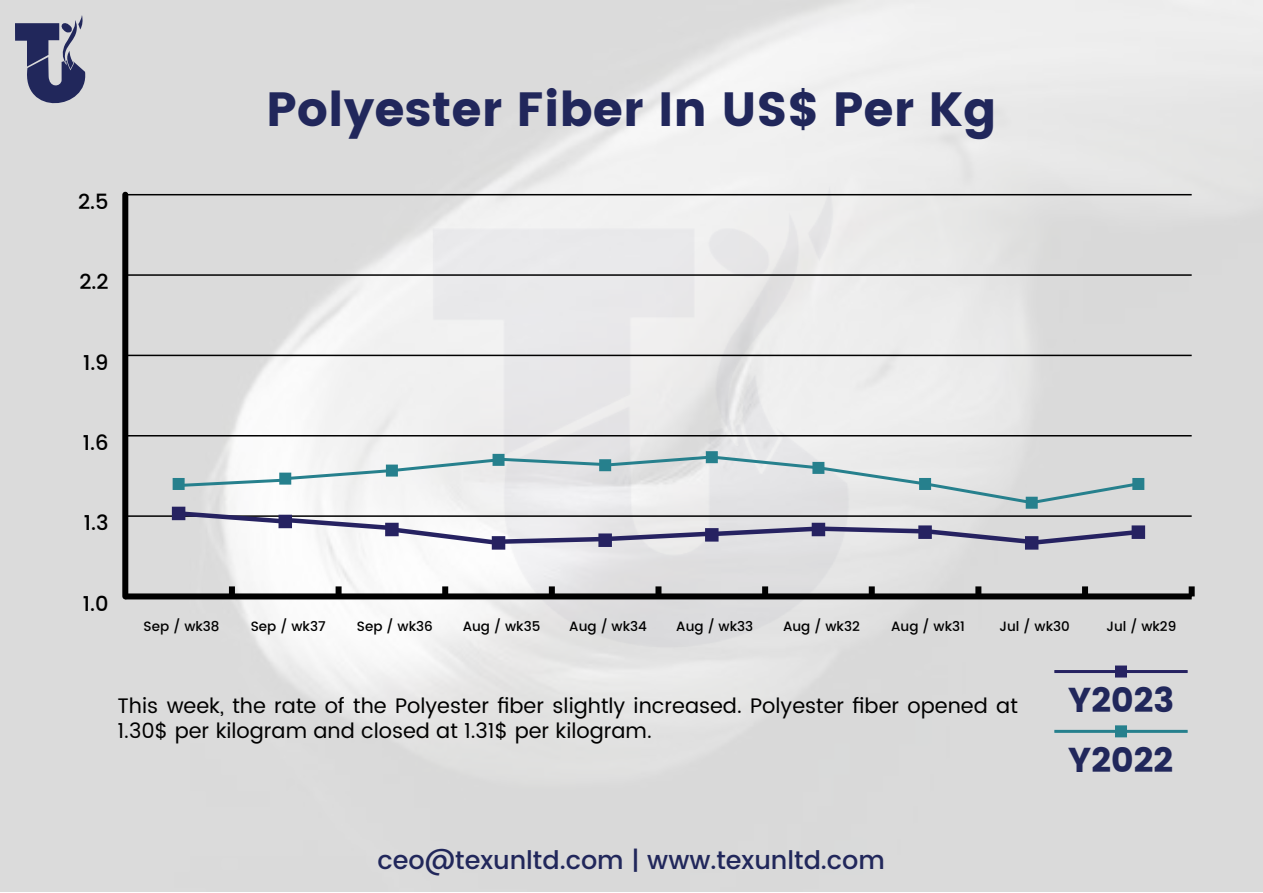
<style>
.page{position:relative;width:1263px;height:893px;background:#fff}
.page>*{position:absolute;margin:0;border:0;box-sizing:border-box;transform-origin:0 0}
.t1{font:700 48px "Poppins";color:#21275b}
.t2{font:700 34.5px/60.3px "Poppins";color:#21275b}
.t3{font:500 25.5px "Poppins";color:#21275b}
.t4{font:21px/25.2px "Poppins";color:#000}
.t5{font:500 21px "Poppins";color:#000}
.t6{font:500 13.5px "Poppins";color:#000}
</style>
<div class="page">
<img style="left:0;top:1px;width:1263px;height:890px">
<img style="left:366px;top:187px;width:531px;height:519px">
<svg style="left:15px;top:15px;width:74px;height:102px;background:#8d8fa5"></svg>
<div style="left:125px;top:593px;width:1067px;height:6px;background:#000"></div>
<div style="left:229px;top:586px;width:6px;height:10px;background:#000"></div>
<div style="left:336px;top:586px;width:6px;height:10px;background:#000"></div>
<div style="left:442px;top:586px;width:6px;height:10px;background:#000"></div>
<div style="left:549px;top:586px;width:6px;height:10px;background:#000"></div>
<div style="left:655px;top:586px;width:6px;height:10px;background:#000"></div>
<div style="left:762px;top:586px;width:6px;height:10px;background:#000"></div>
<div style="left:869px;top:586px;width:6px;height:10px;background:#000"></div>
<div style="left:975px;top:586px;width:6px;height:10px;background:#000"></div>
<div style="left:1082px;top:586px;width:6px;height:10px;background:#000"></div>
<div style="left:1189px;top:586px;width:6px;height:10px;background:#000"></div>
<div style="left:122px;top:195px;width:6px;height:401px;background:#000"></div>
<hr style="left:125px;top:515px;width:1067px;height:2px;background:#000">
<hr style="left:125px;top:435px;width:1067px;height:1px;background:#000">
<hr style="left:125px;top:355px;width:1067px;height:1px;background:#000">
<hr style="left:125px;top:274px;width:1067px;height:2px;background:#000">
<hr style="left:125px;top:194px;width:1067px;height:1px;background:#000">
<hr style="left:1054px;top:670px;width:134px;height:3px;background:#262261">
<hr style="left:1054px;top:730px;width:134px;height:3px;background:#26808d">
<svg style="left:174px;top:454px;width:969px;height:94px"></svg>
<div style="left:1115px;top:665px;width:12px;height:12px;background:#262261"></div>
<div style="left:172px;top:507px;width:13px;height:13px;background:#262261"></div>
<div style="left:278px;top:515px;width:14px;height:13px;background:#262261"></div>
<div style="left:385px;top:523px;width:14px;height:13px;background:#262261"></div>
<div style="left:492px;top:536px;width:13px;height:14px;background:#262261;border:4px solid #262261"></div>
<div style="left:598px;top:533px;width:14px;height:14px;background:#262261;border:4px solid #262261"></div>
<div style="left:705px;top:528px;width:13px;height:14px;background:#262261;border:4px solid #262261"></div>
<div style="left:812px;top:523px;width:13px;height:13px;background:#262261"></div>
<div style="left:918px;top:525px;width:14px;height:14px;background:#262261;border:4px solid #262261"></div>
<div style="left:1025px;top:536px;width:13px;height:14px;background:#262261;border:4px solid #262261"></div>
<div style="left:1131px;top:525px;width:14px;height:14px;background:#262261;border:4px solid #262261"></div>
<div style="left:1115px;top:725px;width:12px;height:12px;background:#26808d"></div>
<div style="left:173px;top:478px;width:12px;height:12px;background:#26808d"></div>
<div style="left:279px;top:473px;width:12px;height:12px;background:#26808d;border:3px solid #26808d"></div>
<div style="left:386px;top:465px;width:12px;height:12px;background:#26808d;border:3px solid #26808d"></div>
<div style="left:492px;top:454px;width:12px;height:12px;background:#26808d;border:3px solid #26808d"></div>
<div style="left:599px;top:459px;width:12px;height:12px;background:#26808d;border:3px solid #26808d"></div>
<div style="left:706px;top:451px;width:12px;height:12px;background:#26808d;border:3px solid #26808d"></div>
<div style="left:812px;top:462px;width:12px;height:12px;background:#26808d;border:3px solid #26808d"></div>
<div style="left:919px;top:478px;width:12px;height:12px;background:#26808d"></div>
<div style="left:1026px;top:497px;width:12px;height:12px;background:#26808d;border:3px solid #26808d"></div>
<div style="left:1132px;top:478px;width:12px;height:12px;background:#26808d"></div>
<p class="t5" style="left:78px;top:186px;width:32px">2.5</p>
<p class="t5" style="left:79px;top:266px;width:31px">2.2</p>
<p class="t5" style="left:83px;top:347px;width:27px">1.9</p>
<p class="t5" style="left:83px;top:427px;width:27px">1.6</p>
<p class="t5" style="left:84px;top:507px;width:26px">1.3</p>
<h1 class="t1" style="left:266px;top:81px;width:732px">Polyester Fiber In US$ Per Kg</h1>
<p class="t5" style="left:83px;top:588px;width:27px">1.0</p>
<p class="t6" style="left:144px;top:616px;width:77px">Sep / wk38</p>
<p class="t6" style="left:251px;top:616px;width:76px">Sep / wk37</p>
<p class="t6" style="left:357px;top:616px;width:77px">Sep / wk36</p>
<p class="t6" style="left:463px;top:616px;width:79px">Aug / wk35</p>
<p class="t6" style="left:569px;top:616px;width:79px">Aug / wk34</p>
<p class="t6" style="left:676px;top:616px;width:79px">Aug / wk33</p>
<p class="t6" style="left:783px;top:616px;width:78px">Aug / wk32</p>
<p class="t6" style="left:891px;top:616px;width:75px">Aug / wk31</p>
<p class="t6" style="left:999px;top:616px;width:72px">Jul / wk30</p>
<p class="t6" style="left:1106px;top:616px;width:71px">Jul / wk29</p>
<p class="t4" style="left:118px;top:693px;width:902px">This week, the rate of the Polyester fiber slightly increased. Polyester fiber opened at<br>1.30$ per kilogram and closed at 1.31$ per kilogram.</p>
<h2 class="t2" style="left:1068px;top:670px;width:108px">Y2023<br>Y2022</h2>
<p class="t3" style="left:377px;top:841px;width:509px">ceo@texunltd.com | www.texunltd.com</p>
</div>
